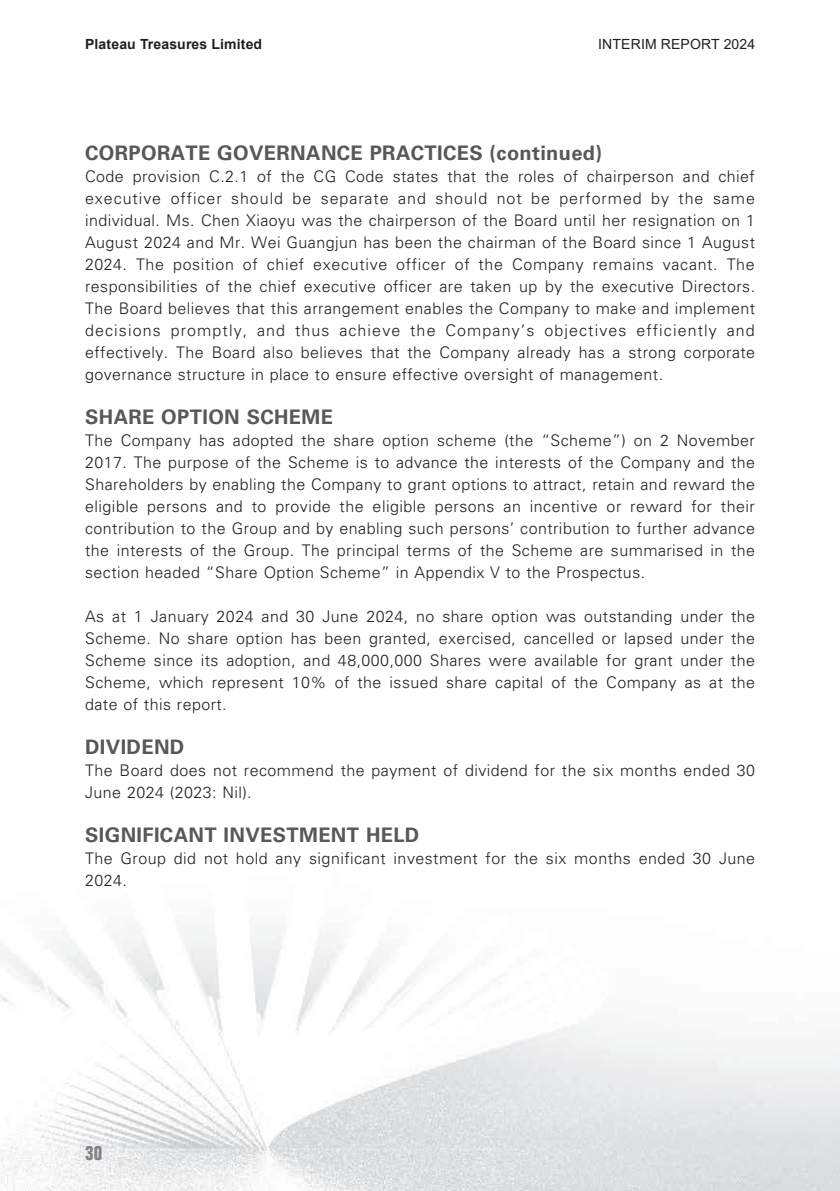
<style>
.page{position:relative;width:840px;height:1191px;background:#fff}
.page>*{position:absolute;margin:0;border:0;box-sizing:border-box;transform-origin:0 0}
.t1{font:700 20px "Univers LT Std";letter-spacing:.02em;color:#57585a}
.t2{font:700 condensed 20px "Folio Std";color:#808285}
.t3{font:300 16px/22px "Univers LT Std";letter-spacing:.03em;color:#231f20;text-align:justify}
.t4{font:700 14px "Arial";letter-spacing:.01em;color:#231f20}
.t5{font:14px "Arial";letter-spacing:.01em;color:#231f20}
</style>
<div class="page">
<img style="left:0;top:915px;width:839px;height:276px">
<p class="t4" style="left:85px;top:35px;width:178px">Plateau Treasures Limited</p>
<p class="t5" style="left:598px;top:35px;width:158px">INTERIM REPORT 2024</p>
<p class="t1" style="left:85px;top:141px;width:518px">CORPORATE GOVERNANCE PRACTICES (continued)</p>
<p class="t3" style="left:85px;top:165px;width:671px">Code provision C.2.1 of the CG Code states that the roles of chairperson and chief executive officer should be separate and should not be performed by the same individual. Ms. Chen Xiaoyu was the chairperson of the Board until her resignation on 1<br>August 2024 and Mr. Wei Guangjun has been the chairman of the Board since 1 August 2024. The position of chief executive officer of the Company remains vacant. The responsibilities of the chief executive officer are taken up by the executive Directors.<br>The Board believes that this arrangement enables the Company to make and implement decisions promptly, and thus achieve the Company’s objectives efficiently and effectively. The Board also believes that the Company already has a strong corporate governance structure in place to ensure effective oversight of management.</p>
<p class="t1" style="left:85px;top:405px;width:249px">SHARE OPTION SCHEME</p>
<p class="t3" style="left:85px;top:429px;width:671px">The Company has adopted the share option scheme (the “Scheme”) on 2 November 2017. The purpose of the Scheme is to advance the interests of the Company and the Shareholders by enabling the Company to grant options to attract, retain and reward the eligible persons and to provide the eligible persons an incentive or reward for their contribution to the Group and by enabling such persons’ contribution to further advance the interests of the Group. The principal terms of the Scheme are summarised in the section headed “Share Option Scheme” in Appendix V to the Prospectus.</p>
<p class="t3" style="left:85px;top:605px;width:671px">As at 1 January 2024 and 30 June 2024, no share option was outstanding under the Scheme. No share option has been granted, exercised, cancelled or lapsed under the Scheme since its adoption, and 48,000,000 Shares were available for grant under the Scheme, which represent 10% of the issued share capital of the Company as at the date of this report.</p>
<p class="t1" style="left:85px;top:735px;width:101px">DIVIDEND</p>
<p class="t3" style="left:85px;top:759px;width:671px">The Board does not recommend the payment of dividend for the six months ended 30<br>June 2024 (2023: Nil).</p>
<p class="t1" style="left:85px;top:823px;width:335px">SIGNIFICANT INVESTMENT HELD</p>
<p class="t3" style="left:85px;top:847px;width:671px">The Group did not hold any significant investment for the six months ended 30 June<br>2024.</p>
<p class="t2" style="left:85px;top:1142px;width:19px">30</p>
</div>
